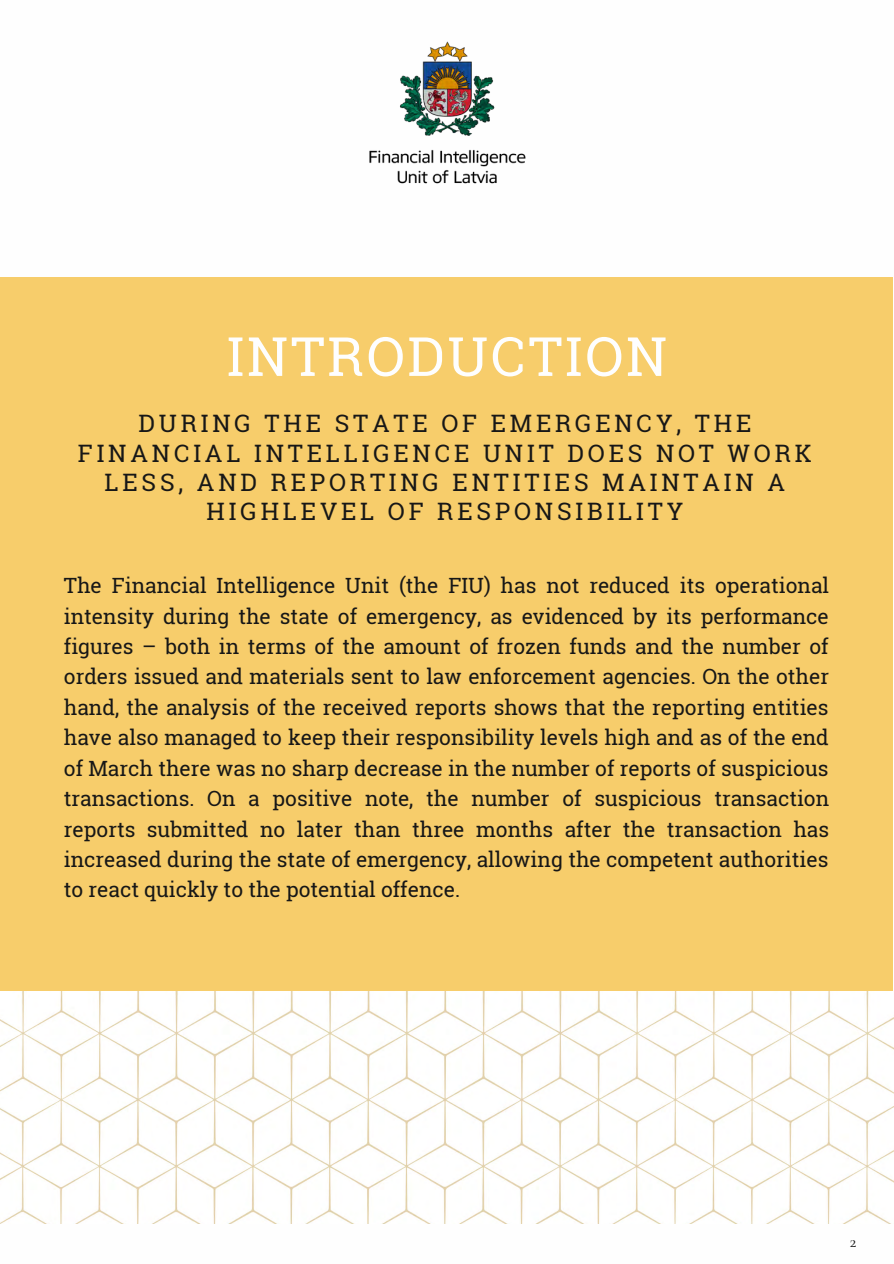
<style>
.page{position:relative;width:894px;height:1264px;background:#fff}
.page>*{position:absolute;margin:0;border:0;box-sizing:border-box;transform-origin:0 0}
.t1{font:54px "Roboto Slab";letter-spacing:.05em;color:#fefefe}
.t2{font:24px/29.2px "Roboto Slab";letter-spacing:.16em;color:#171717;text-align:center}
.t3{font:21px/30.5px "Roboto Slab";color:#171717;text-align:justify}
.t4{font:500 16.5px "Cormorant Garamond";color:#171717}
</style>
<div class="page">
<div style="left:0;top:276px;width:892px;height:987px;background:#f7cd6b"></div>
<div style="left:0;top:1222px;width:893px;height:41px;background:#fefefe"></div>
<img style="left:0;top:991px;width:893px;height:232px">
<img style="left:369px;top:41px;width:157px;height:143px">
<h1 class="t1" style="left:227px;top:319px;width:442px">INTRODUCTION</h1>
<p class="t2" style="left:78px;top:408px;width:735px">DURING THE STATE OF EMERGENCY, THE FINANCIAL INTELLIGENCE UNIT DOES NOT WORK LESS, AND REPORTING ENTITIES MAINTAIN A HIGHLEVEL OF RESPONSIBILITY</p>
<p class="t3" style="left:64px;top:570px;width:766px">The Financial Intelligence Unit (the FIU) has not reduced its operational intensity during the state of emergency, as evidenced by its performance figures – both in terms of the amount of frozen funds and the number of orders issued and materials sent to law enforcement agencies. On the other hand, the analysis of the received reports shows that the reporting entities have also managed to keep their responsibility levels high and as of the end of March there was no sharp decrease in the number of reports of suspicious transactions. On a positive note, the number of suspicious transaction reports submitted no later than three months after the transaction has increased during the state of emergency, allowing the competent authorities to react quickly to the potential offence.</p>
<p class="t4" style="left:849px;top:1231px;width:8px">2</p>
</div>
